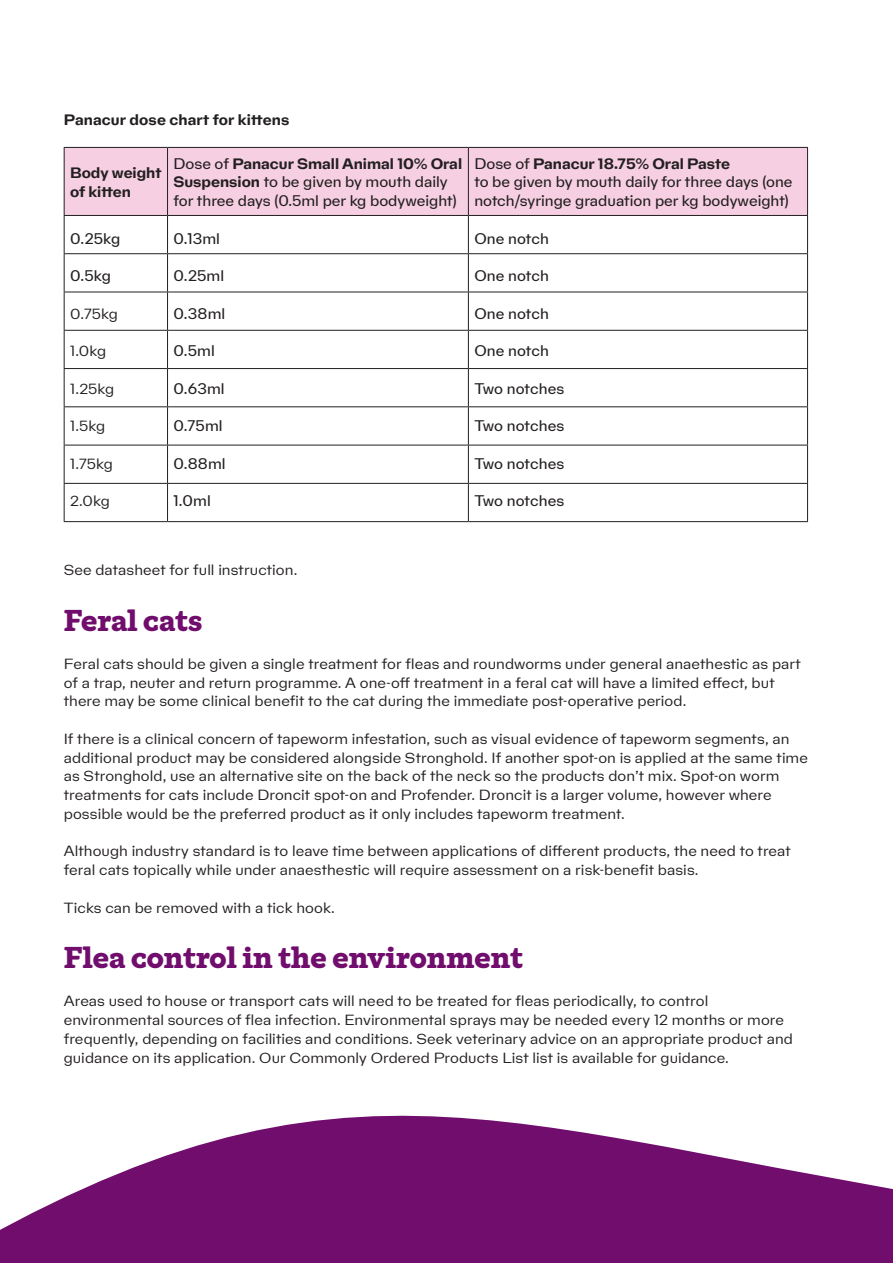
<style>
.page{position:relative;width:893px;height:1263px;background:#fff}
.page>*{position:absolute;margin:0;border:0;box-sizing:border-box;transform-origin:0 0}
._05_Body_text_A4{font:30px "Cats Headline";color:#710d6d}
._05_Body_text_A4-2{font:300 15px/18.8px "Na N Metrify C Std";letter-spacing:.005em;color:#231f20}
._01_Body_Copy{font:15px/18.8px "Na N Metrify C Std";color:#231f20}
._05_Body_text_A4-3{font:15px "Na N Metrify C Std";letter-spacing:.005em;color:#231f20}
._01_Body_Copy-2{font:15px/18.8px "Na N Metrify C Std Bld";color:#231f20}
._05_Body_text_A4-4{font:15px "Na N Metrify C Std Bld";letter-spacing:.005em;color:#231f20}
.s1{font-family:"Na N Metrify C Std Bld"}
.s2{font-family:"Na N Metrify C Std"}
</style>
<div class="page">
<svg style="left:0;top:1115px;width:893px;height:148px;fill:#710d6d"></svg>
<div style="left:65px;top:148px;width:742px;height:67px;background:#f6d0e2"></div>
<hr style="left:64px;top:147px;width:104px;height:1px;background:#231f20">
<hr style="left:64px;top:148px;width:1px;height:67px;background:#231f20">
<hr style="left:168px;top:147px;width:300px;height:1px;background:#231f20">
<hr style="left:167px;top:148px;width:1px;height:67px;background:#231f20">
<hr style="left:468px;top:147px;width:340px;height:1px;background:#231f20">
<hr style="left:468px;top:148px;width:1px;height:67px;background:#231f20">
<hr style="left:807px;top:148px;width:1px;height:67px;background:#231f20">
<hr style="left:64px;top:215px;width:104px;height:1px;background:#231f20">
<hr style="left:64px;top:216px;width:1px;height:37px;background:#231f20">
<hr style="left:168px;top:215px;width:300px;height:1px;background:#231f20">
<hr style="left:167px;top:216px;width:1px;height:37px;background:#231f20">
<hr style="left:468px;top:215px;width:340px;height:1px;background:#231f20">
<hr style="left:468px;top:216px;width:1px;height:37px;background:#231f20">
<hr style="left:807px;top:216px;width:1px;height:37px;background:#231f20">
<hr style="left:64px;top:253px;width:104px;height:1px;background:#231f20">
<hr style="left:64px;top:254px;width:1px;height:38px;background:#231f20">
<hr style="left:168px;top:253px;width:300px;height:1px;background:#231f20">
<hr style="left:167px;top:254px;width:1px;height:38px;background:#231f20">
<hr style="left:468px;top:253px;width:340px;height:1px;background:#231f20">
<hr style="left:468px;top:254px;width:1px;height:38px;background:#231f20">
<hr style="left:807px;top:254px;width:1px;height:38px;background:#231f20">
<hr style="left:64px;top:292px;width:104px;height:1px;background:#231f20">
<hr style="left:64px;top:292px;width:1px;height:38px;background:#231f20">
<hr style="left:168px;top:292px;width:300px;height:1px;background:#231f20">
<hr style="left:167px;top:292px;width:1px;height:38px;background:#231f20">
<hr style="left:468px;top:292px;width:340px;height:1px;background:#231f20">
<hr style="left:468px;top:292px;width:1px;height:38px;background:#231f20">
<hr style="left:807px;top:292px;width:1px;height:38px;background:#231f20">
<hr style="left:64px;top:330px;width:104px;height:1px;background:#231f20">
<hr style="left:64px;top:331px;width:1px;height:37px;background:#231f20">
<hr style="left:168px;top:330px;width:300px;height:1px;background:#231f20">
<hr style="left:167px;top:331px;width:1px;height:37px;background:#231f20">
<hr style="left:468px;top:330px;width:340px;height:1px;background:#231f20">
<hr style="left:468px;top:331px;width:1px;height:37px;background:#231f20">
<hr style="left:807px;top:331px;width:1px;height:37px;background:#231f20">
<hr style="left:64px;top:368px;width:104px;height:1px;background:#231f20">
<hr style="left:64px;top:369px;width:1px;height:37px;background:#231f20">
<hr style="left:168px;top:368px;width:300px;height:1px;background:#231f20">
<hr style="left:167px;top:369px;width:1px;height:37px;background:#231f20">
<hr style="left:468px;top:368px;width:340px;height:1px;background:#231f20">
<hr style="left:468px;top:369px;width:1px;height:37px;background:#231f20">
<hr style="left:807px;top:369px;width:1px;height:37px;background:#231f20">
<hr style="left:64px;top:406px;width:104px;height:1px;background:#231f20">
<hr style="left:64px;top:407px;width:1px;height:38px;background:#231f20">
<hr style="left:168px;top:406px;width:300px;height:1px;background:#231f20">
<hr style="left:167px;top:407px;width:1px;height:38px;background:#231f20">
<hr style="left:468px;top:406px;width:340px;height:1px;background:#231f20">
<hr style="left:468px;top:407px;width:1px;height:38px;background:#231f20">
<hr style="left:807px;top:407px;width:1px;height:38px;background:#231f20">
<hr style="left:64px;top:445px;width:104px;height:1px;background:#231f20">
<hr style="left:64px;top:445px;width:1px;height:38px;background:#231f20">
<hr style="left:168px;top:445px;width:300px;height:1px;background:#231f20">
<hr style="left:167px;top:445px;width:1px;height:38px;background:#231f20">
<hr style="left:468px;top:445px;width:340px;height:1px;background:#231f20">
<hr style="left:468px;top:445px;width:1px;height:38px;background:#231f20">
<hr style="left:807px;top:445px;width:1px;height:38px;background:#231f20">
<hr style="left:64px;top:483px;width:104px;height:1px;background:#231f20">
<hr style="left:64px;top:484px;width:1px;height:37px;background:#231f20">
<hr style="left:168px;top:483px;width:300px;height:1px;background:#231f20">
<hr style="left:167px;top:484px;width:1px;height:37px;background:#231f20">
<hr style="left:468px;top:483px;width:340px;height:1px;background:#231f20">
<hr style="left:468px;top:484px;width:1px;height:37px;background:#231f20">
<hr style="left:807px;top:484px;width:1px;height:37px;background:#231f20">
<hr style="left:64px;top:521px;width:104px;height:1px;background:#231f20">
<hr style="left:168px;top:521px;width:300px;height:1px;background:#231f20">
<hr style="left:468px;top:521px;width:340px;height:1px;background:#231f20">
<p class="_05_Body_text_A4-4" style="left:64px;top:108px;width:227px">Panacur dose chart for kittens</p>
<p class="_01_Body_Copy-2" style="left:70px;top:163px;width:93px">Body weight of kitten</p>
<p class="_01_Body_Copy" style="left:174px;top:154px;width:290px">Dose of <span class="s1">Panacur Small Animal 10% Oral<br>Suspension</span> to be given by mouth daily for three days (0.5ml per kg bodyweight)</p>
<p class="_01_Body_Copy-2" style="left:474px;top:154px;width:257px"><span class="s2">Dose of</span> Panacur 18.75% Oral Paste</p>
<p class="_01_Body_Copy" style="left:474px;top:173px;width:320px">to be given by mouth daily for three days (one notch/syringe graduation per kg bodyweight)</p>
<p class="_05_Body_text_A4-3" style="left:70px;top:227px;width:52px">0.25kg</p>
<p class="_05_Body_text_A4-3" style="left:174px;top:227px;width:48px">0.13ml</p>
<p class="_05_Body_text_A4-3" style="left:474px;top:227px;width:76px">One notch</p>
<p class="_05_Body_text_A4-3" style="left:70px;top:265px;width:42px">0.5kg</p>
<p class="_05_Body_text_A4-3" style="left:174px;top:265px;width:52px">0.25ml</p>
<p class="_05_Body_text_A4-3" style="left:474px;top:265px;width:76px">One notch</p>
<p class="_05_Body_text_A4-2" style="left:70px;top:304px;width:49px">0.75kg</p>
<p class="_05_Body_text_A4-3" style="left:174px;top:302px;width:53px">0.38ml</p>
<p class="_05_Body_text_A4-3" style="left:474px;top:302px;width:76px">One notch</p>
<p class="_05_Body_text_A4-2" style="left:70px;top:341px;width:38px">1.0kg</p>
<p class="_05_Body_text_A4-3" style="left:174px;top:340px;width:43px">0.5ml</p>
<p class="_05_Body_text_A4-3" style="left:474px;top:340px;width:76px">One notch</p>
<p class="_05_Body_text_A4-2" style="left:70px;top:379px;width:46px">1.25kg</p>
<p class="_05_Body_text_A4-3" style="left:174px;top:377px;width:53px">0.63ml</p>
<p class="_05_Body_text_A4-3" style="left:474px;top:377px;width:91px">Two notches</p>
<p class="_05_Body_text_A4-2" style="left:70px;top:416px;width:37px">1.5kg</p>
<p class="_05_Body_text_A4-3" style="left:174px;top:415px;width:51px">0.75ml</p>
<p class="_05_Body_text_A4-3" style="left:474px;top:415px;width:91px">Two notches</p>
<p class="_05_Body_text_A4-2" style="left:70px;top:454px;width:44px">1.75kg</p>
<p class="_05_Body_text_A4-3" style="left:174px;top:452px;width:54px">0.88ml</p>
<p class="_05_Body_text_A4-3" style="left:474px;top:452px;width:91px">Two notches</p>
<p class="_05_Body_text_A4-2" style="left:70px;top:491px;width:41px">2.0kg</p>
<p class="_05_Body_text_A4-3" style="left:174px;top:490px;width:39px">1.0ml</p>
<p class="_05_Body_text_A4-3" style="left:474px;top:490px;width:91px">Two notches</p>
<p class="_05_Body_text_A4-2" style="left:64px;top:560px;width:235px">See datasheet for full instruction.</p>
<p class="_05_Body_text_A4" style="left:64px;top:597px;width:140px">Feral cats</p>
<p class="_05_Body_text_A4-2" style="left:64px;top:654px;width:739px">Feral cats should be given a single treatment for fleas and roundworms under general anaethestic as part of a trap, neuter and return programme. A one-off treatment in a feral cat will have a limited effect, but there may be some clinical benefit to the cat during the immediate post-operative period.</p>
<p class="_05_Body_text_A4-2" style="left:64px;top:729px;width:746px">If there is a clinical concern of tapeworm infestation, such as visual evidence of tapeworm segments, an additional product may be considered alongside Stronghold. If another spot-on is applied at the same time as Stronghold, use an alternative site on the back of the neck so the products don’t mix. Spot-on worm treatments for cats include Droncit spot-on and Profender. Droncit is a larger volume, however where possible would be the preferred product as it only includes tapeworm treatment.</p>
<p class="_05_Body_text_A4-2" style="left:64px;top:841px;width:728px">Although industry standard is to leave time between applications of different products, the need to treat feral cats topically while under anaesthestic will require assessment on a risk-benefit basis.</p>
<p class="_05_Body_text_A4-2" style="left:64px;top:898px;width:273px">Ticks can be removed with a tick hook.</p>
<p class="_05_Body_text_A4" style="left:64px;top:934px;width:461px">Flea control in the environment</p>
<p class="_05_Body_text_A4-2" style="left:64px;top:991px;width:731px">Areas used to house or transport cats will need to be treated for fleas periodically, to control environmental sources of flea infection. Environmental sprays may be needed every 12 months or more frequently, depending on facilities and conditions. Seek veterinary advice on an appropriate product and guidance on its application. Our Commonly Ordered Products List list is available for guidance.</p>
</div>
